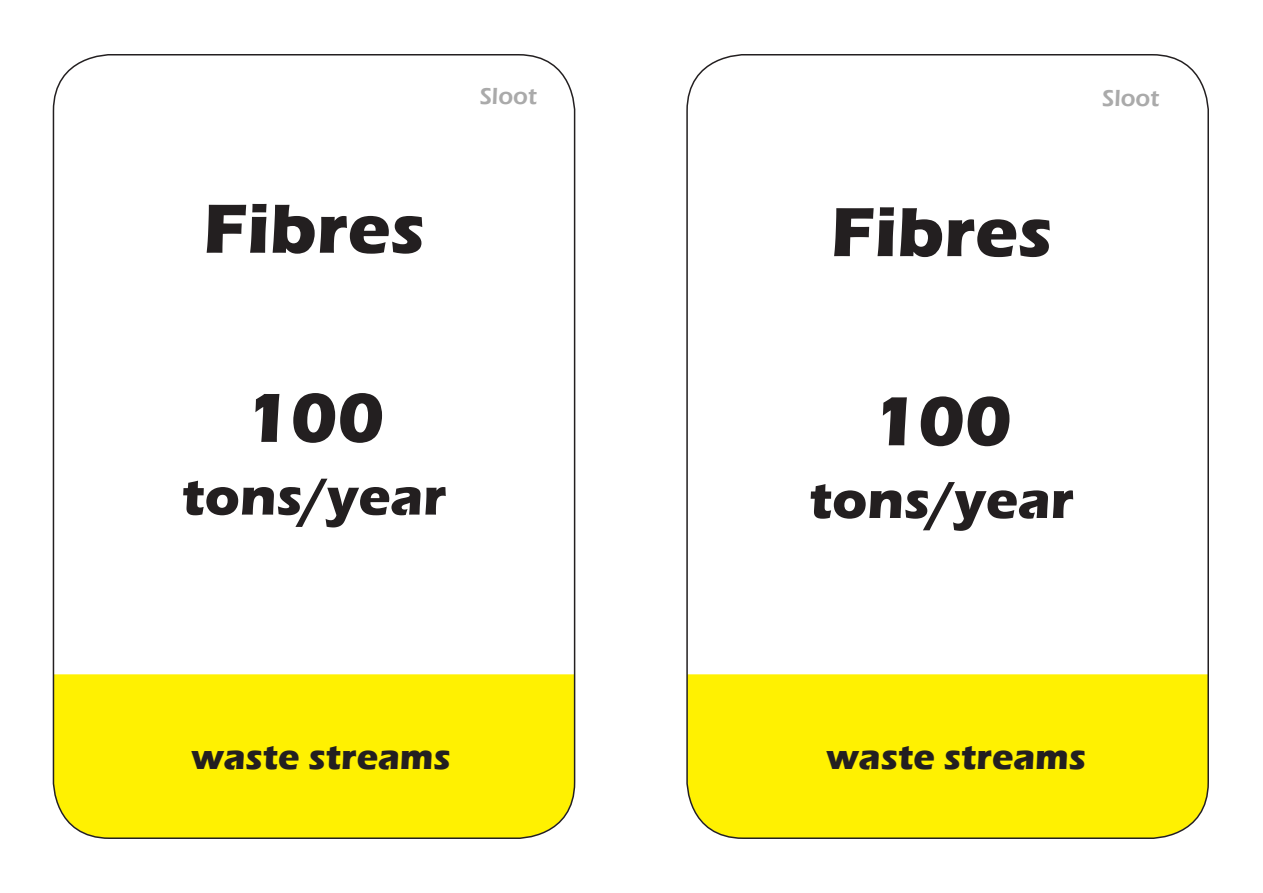
<style>
.page{position:relative;width:1263px;height:893px;background:#fff}
.page>*{position:absolute;margin:0;border:0;box-sizing:border-box;transform-origin:0 0}
.t1{font:700 72px "Eras ITC";color:#231f20}
.t2{font:54px "Eras Bold ITC";color:#231f20}
.t3{font:36px "Eras Bold ITC";color:#231f20}
.t4{font:600 24px "Eras ITC";color:#aaa}
.s1{font-family:"Eras Bold ITC";font-weight:400}
</style>
<div class="page">
<div style="left:53px;top:674px;width:522px;height:164px;background:#fff101"></div>
<div style="left:689px;top:674px;width:519px;height:164px;background:#fff101"></div>
<p class="t1" style="left:203px;top:187px;width:224px">Fibres</p>
<p class="t4" style="left:480px;top:83px;width:59px">Sloot</p>
<p class="t4" style="left:1102px;top:85px;width:59px">Sloot</p>
<h1 class="t1" style="left:830px;top:191px;width:224px">Fibres</h1>
<p class="t1" style="left:244px;top:377px;width:142px"><span class="s1">1</span>00</p>
<p class="t2" style="left:182px;top:466px;width:266px">tons/year</p>
<h1 class="t1" style="left:871px;top:380px;width:142px"><span class="s1">1</span>00</h1>
<h2 class="t2" style="left:809px;top:469px;width:266px">tons/year</h2>
<p class="t3" style="left:191px;top:736px;width:261px">waste streams</p>
<p class="t3" style="left:826px;top:736px;width:261px">waste streams</p>
</div>
